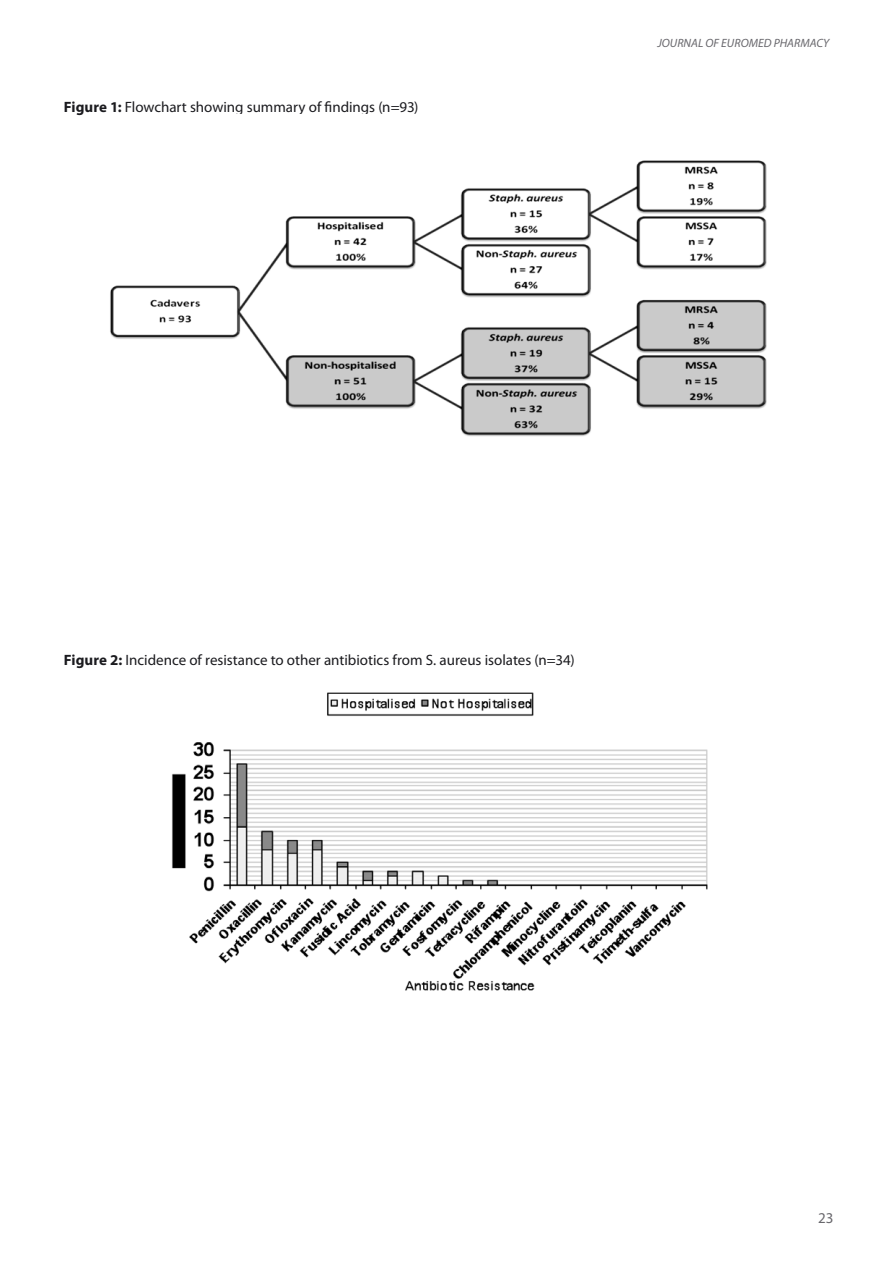
<style>
.page{position:relative;width:893px;height:1263px;background:#fff}
.page>*{position:absolute;margin:0;border:0;box-sizing:border-box;transform-origin:0 0}
.t1{font:15px "Myriad Pro";color:#1b1b1f}
.t2{font:15px "Myriad Pro";color:#68676c}
.t3{font:italic 12px "Myriad Pro";color:#68676c}
.s1{font-weight:700}
</style>
<div class="page">
<img style="left:110px;top:160px;width:657px;height:277px">
<img style="left:172px;top:692px;width:536px;height:299px">
<p class="t1" style="left:64px;top:98px;width:356px"><span class="s1">Figure 1:</span> Flowchart showing summary of findings (n=93)</p>
<p class="t3" style="left:657px;top:36px;width:173px">JOURNAL OF EUROMED PHARMACY</p>
<p class="t1" style="left:64px;top:651px;width:513px"><span class="s1">Figure 2:</span> Incidence of resistance to other antibiotics from S. aureus isolates (n=34)</p>
<p class="t2" style="left:818px;top:1209px;width:17px">23</p>
</div>
